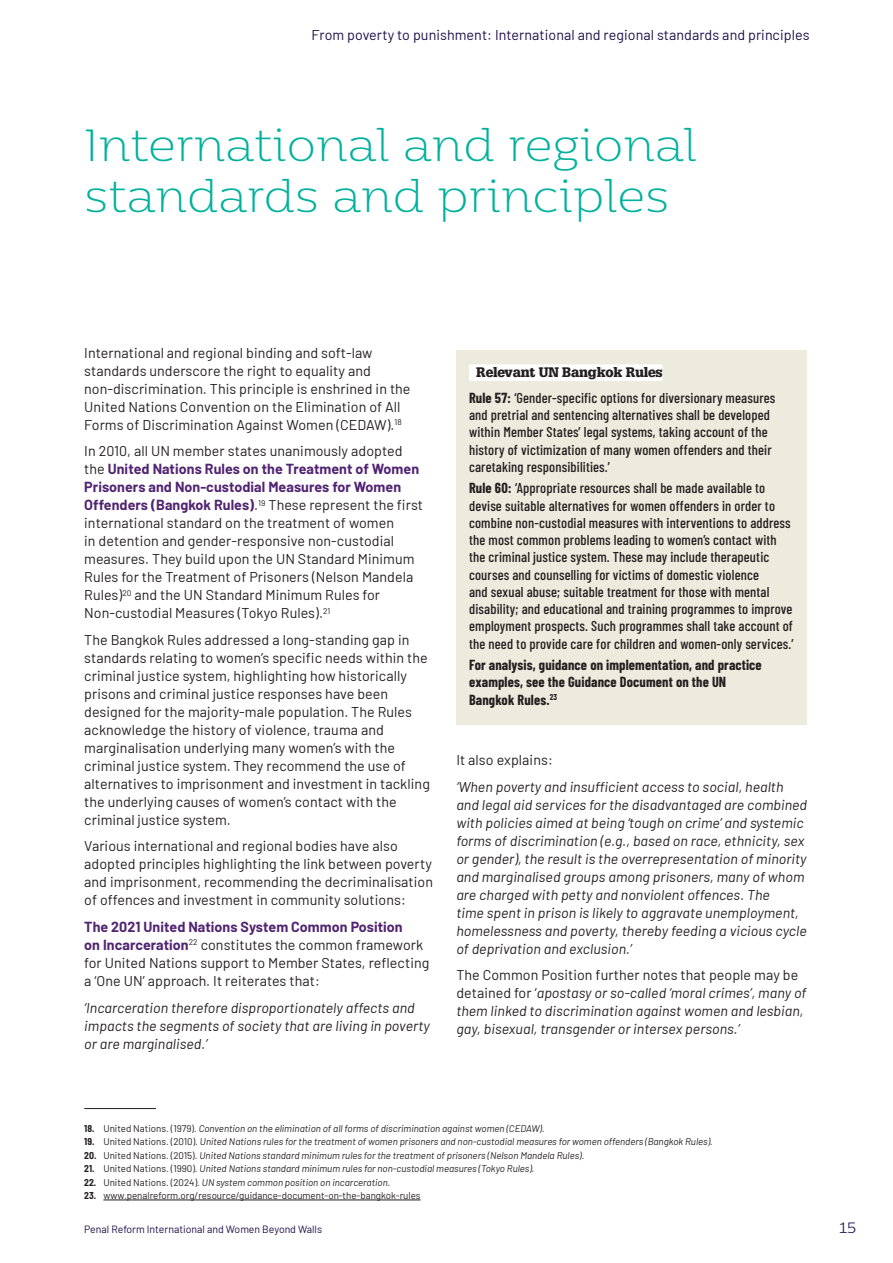
<style>
.page{position:relative;width:893px;height:1263px;background:#fff}
.page>*{position:absolute;margin:0;border:0;box-sizing:border-box;transform-origin:0 0}
.BODY_COPY{font:100 45px/51px "Moreno";letter-spacing:-.01em;color:#00b19d}
.t1{font:300 15px "Moreno";color:#200e48}
.BODY_COPY-2{font:14.25px/18px "Barlow";letter-spacing:.005em;color:#231f20}
.BODY_COPY-3{font:italic 14.25px/18px "Barlow";letter-spacing:.005em;color:#231f20}
.BODY_COPY-4{font:500 14.25px/17.2px "Barlow Condensed";letter-spacing:.01em;color:#231f20}
.BODY_COPY-5{font:700 14.25px/17.2px "Barlow Condensed";letter-spacing:.01em;color:#231f20}
.t2{font:14.25px "Barlow";letter-spacing:.005em;color:#200e48}
.BODY_COPY-6{font:900 13.5px "Glypha LT Pro";letter-spacing:-.015em;color:#231f20}
.t3{font:10.5px "Barlow";color:#200e48}
.Footnotes{font:italic 9.75px "Barlow";color:#231f20}
.Footnotes-2{font:9.75px "Barlow";color:#231f20}
.BEIGE_BOX_BODY{font:700 8.25px "Barlow Condensed";color:#231f20}
.s1{font-weight:700;color:#512472}
.s2{font-weight:700}
.s3{font-size:14.25px}
.s4{font-style:normal}
.s5{font-weight:700;font-style:normal;font-stretch:semi-condensed}
.s6{font-weight:700;font-stretch:semi-condensed}
</style>
<div class="page">
<hr style="left:84px;top:1108px;width:72px;height:1px;background:#231f20">
<hr style="left:103px;top:1200px;width:318px;height:1px;background:#231f20">
<div style="left:456px;top:350px;width:351px;height:39px;background:#edebdd"></div>
<div style="left:469px;top:364px;width:194px;height:17px;background:#fff"></div>
<div style="left:456px;top:389px;width:351px;height:103px;background:#edebdd"></div>
<div style="left:456px;top:479px;width:351px;height:189px;background:#edebdd"></div>
<div style="left:456px;top:656px;width:351px;height:68px;background:#edebdd"></div>
<p class="t2" style="left:311px;top:24px;width:499px">From poverty to punishment: International and regional standards and principles</p>
<p class="BODY_COPY" style="left:84px;top:117px;width:614px">International and regional standards and principles</p>
<p class="BODY_COPY-2" style="left:84px;top:343px;width:328px">International and regional binding and soft-law standards underscore the right to equality and non-discrimination. This principle is enshrined in the United Nations Convention on the Elimination of All Forms of Discrimination Against Women (CEDAW).<sup>18</sup></p>
<p class="BODY_COPY-2" style="left:84px;top:441px;width:340px">In 2010, all UN member states unanimously adopted the <span class="s1">United Nations Rules on the Treatment of Women Prisoners and Non-custodial Measures for Women Offenders (Bangkok Rules)</span>.<sup>19</sup> These represent the first international standard on the treatment of women<br>in detention and gender-responsive non-custodial measures. They build upon the UN Standard Minimum Rules for the Treatment of Prisoners (Nelson Mandela Rules)<sup>20</sup> and the UN Standard Minimum Rules for Non-custodial Measures (Tokyo Rules).<sup>21</sup></p>
<p class="BODY_COPY-2" style="left:84px;top:630px;width:347px">The Bangkok Rules addressed a long-standing gap in standards relating to women’s specific needs within the criminal justice system, highlighting how historically prisons and criminal justice responses have been designed for the majority-male population. The Rules acknowledge the history of violence, trauma and marginalisation underlying many women’s with the criminal justice system. They recommend the use of alternatives to imprisonment and investment in tackling the underlying causes of women’s contact with the criminal justice system.</p>
<p class="BODY_COPY-2" style="left:84px;top:836px;width:350px">Various international and regional bodies have also adopted principles highlighting the link between poverty and imprisonment, recommending the decriminalisation of offences and investment in community solutions:</p>
<p class="BODY_COPY-2" style="left:84px;top:917px;width:347px"><span class="s1">The 2021 United Nations System Common Position<br>on Incarceration</span><sup>22</sup> constitutes the common framework for United Nations support to Member States, reflecting a ‘One UN’ approach. It reiterates that:</p>
<p class="BODY_COPY-3" style="left:84px;top:997px;width:347px">‘Incarceration therefore disproportionately affects and impacts the segments of society that are living in poverty or are marginalised.’</p>
<p class="BODY_COPY-6" style="left:476px;top:364px;width:188px">Relevant UN Bangkok Rules</p>
<p class="BODY_COPY-4" style="left:469px;top:388px;width:308px"><span class="s2">Rule 57:</span> ‘Gender-specific options for diversionary measures and pretrial and sentencing alternatives shall be developed within Member States’ legal systems, taking account of the history of victimization of many women offenders and their caretaking responsibilities.’</p>
<p class="BODY_COPY-4" style="left:469px;top:479px;width:326px"><span class="s2">Rule 60:</span> ‘Appropriate resources shall be made available to devise suitable alternatives for women offenders in order to combine non-custodial measures with interventions to address the most common problems leading to women’s contact with the criminal justice system. These may include therapeutic courses and counselling for victims of domestic violence<br>and sexual abuse; suitable treatment for those with mental disability; and educational and training programmes to improve employment prospects. Such programmes shall take account of the need to provide care for children and women-only services.’</p>
<p class="BODY_COPY-5" style="left:469px;top:656px;width:294px">For analysis, guidance on implementation, and practice examples, see the Guidance Document on the UN<br>Bangkok Rules</p>
<p class="BEIGE_BOX_BODY" style="left:546px;top:691px;width:12px"><span class="s3">.</span>23</p>
<p class="BODY_COPY-2" style="left:456px;top:750px;width:98px">It also explains:</p>
<p class="BODY_COPY-3" style="left:456px;top:776px;width:352px">‘When poverty and insufficient access to social, health and legal aid services for the disadvantaged are combined with policies aimed at being ‘tough on crime’ and systemic forms of discrimination (e.g., based on race, ethnicity, sex or gender), the result is the overrepresentation of minority and marginalised groups among prisoners, many of whom are charged with petty and nonviolent offences. The<br>time spent in prison is likely to aggravate unemployment, homelessness and poverty, thereby feeding a vicious cycle of deprivation and exclusion.’</p>
<p class="BODY_COPY-3" style="left:456px;top:965px;width:352px"><span class="s4">The Common Position further notes that people may be detained for ‘</span>apostasy or so-called ‘moral crimes’, many of them linked to discrimination against women and lesbian, gay, bisexual, transgender or intersex persons.’</p>
<p class="Footnotes" style="left:84px;top:1121px;width:462px"><span class="s5">18.</span> <span class="s4">United Nations. (1979).</span> Convention on the elimination of all forms of discrimination against women (CEDAW).</p>
<p class="Footnotes" style="left:84px;top:1135px;width:630px"><span class="s5">19.</span> <span class="s4">United Nations. (2010).</span> United Nations rules for the treatment of women prisoners and non-custodial measures for women offenders (Bangkok Rules).</p>
<p class="Footnotes" style="left:84px;top:1148px;width:502px"><span class="s5">20.</span> <span class="s4">United Nations. (2015).</span> United Nations standard minimum rules for the treatment of prisoners (Nelson Mandela Rules).</p>
<p class="Footnotes" style="left:84px;top:1162px;width:452px"><span class="s5">21.</span> <span class="s4">United Nations. (1990).</span> United Nations standard minimum rules for non-custodial measures (Tokyo Rules).</p>
<p class="Footnotes" style="left:84px;top:1175px;width:308px"><span class="s5">22.</span> <span class="s4">United Nations. (2024).</span> UN system common position on incarceration.</p>
<p class="Footnotes-2" style="left:84px;top:1188px;width:338px"><span class="s6">23.</span> www.penalreform.org/resource/guidance-document-on-the-bangkok-rules</p>
<p class="t3" style="left:84px;top:1222px;width:239px">Penal Reform International and Women Beyond Walls</p>
<p class="t1" style="left:839px;top:1215px;width:19px">15</p>
</div>
